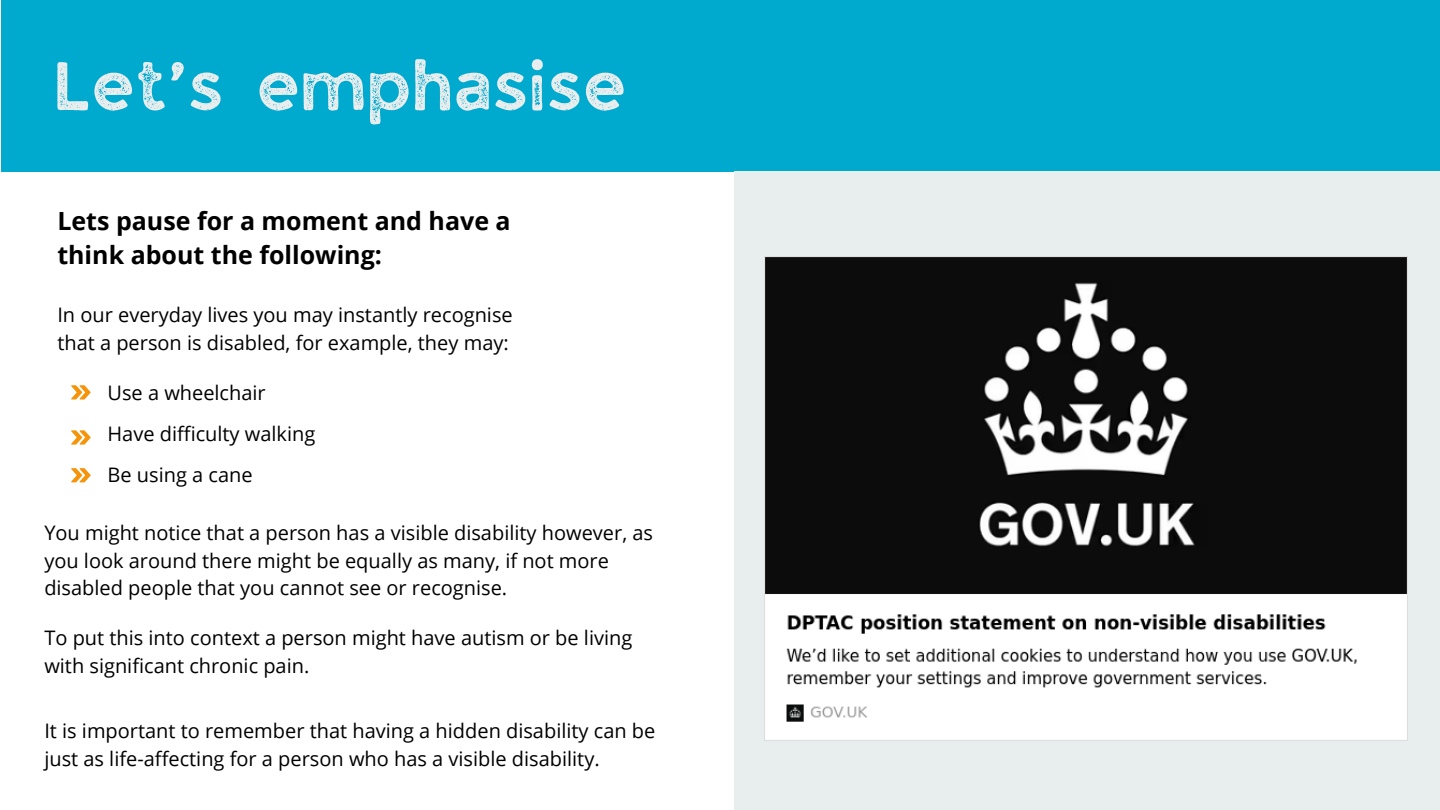
<style>
.page{position:relative;width:1440px;height:810px;background:#fff}
.page>*{position:absolute;margin:0;border:0;box-sizing:border-box;transform-origin:0 0}
.t1{font:65px "JA Jaya Giri Sans Rough";color:#e8edee}
.t2{font:700 25px/34.5px "Open Sans";color:#000}
.t3{font:20px/27.8px "Open Sans";color:#000}
</style>
<div class="page">
<div style="left:1px;top:0;width:1439px;height:171px;background:#00a9ce"></div>
<div style="left:734px;top:171px;width:706px;height:639px;background:#e8edee"></div>
<img style="left:765px;top:256px;width:642px;height:484px">
<svg style="left:71px;top:385px;width:20px;height:14px"></svg>
<svg style="left:71px;top:430px;width:20px;height:15px"></svg>
<svg style="left:71px;top:468px;width:20px;height:14px"></svg>
<h1 class="t1" style="left:57px;top:59px;width:574px">Let’s emphasise</h1>
<p class="t2" style="left:57px;top:203px;width:455px">Lets pause for a moment and have a think about the following:</p>
<p class="t3" style="left:57px;top:300px;width:457px">In our everyday lives you may instantly recognise that a person is disabled, for example, they may:</p>
<p class="t3" style="left:108px;top:371px;width:209px;line-height:41.4px">Use a wheelchair<br>Have difficulty walking<br>Be using a cane</p>
<p class="t3" style="left:44px;top:518px;width:610px">You might notice that a person has a visible disability however, as you look around there might be equally as many, if not more disabled people that you cannot see or recognise.</p>
<p class="t3" style="left:44px;top:624px;width:590px">To put this into context a person might have autism or be living with significant chronic pain.</p>
<p class="t3" style="left:44px;top:716px;width:613px">It is important to remember that having a hidden disability can be just as life-affecting for a person who has a visible disability.</p>
</div>
